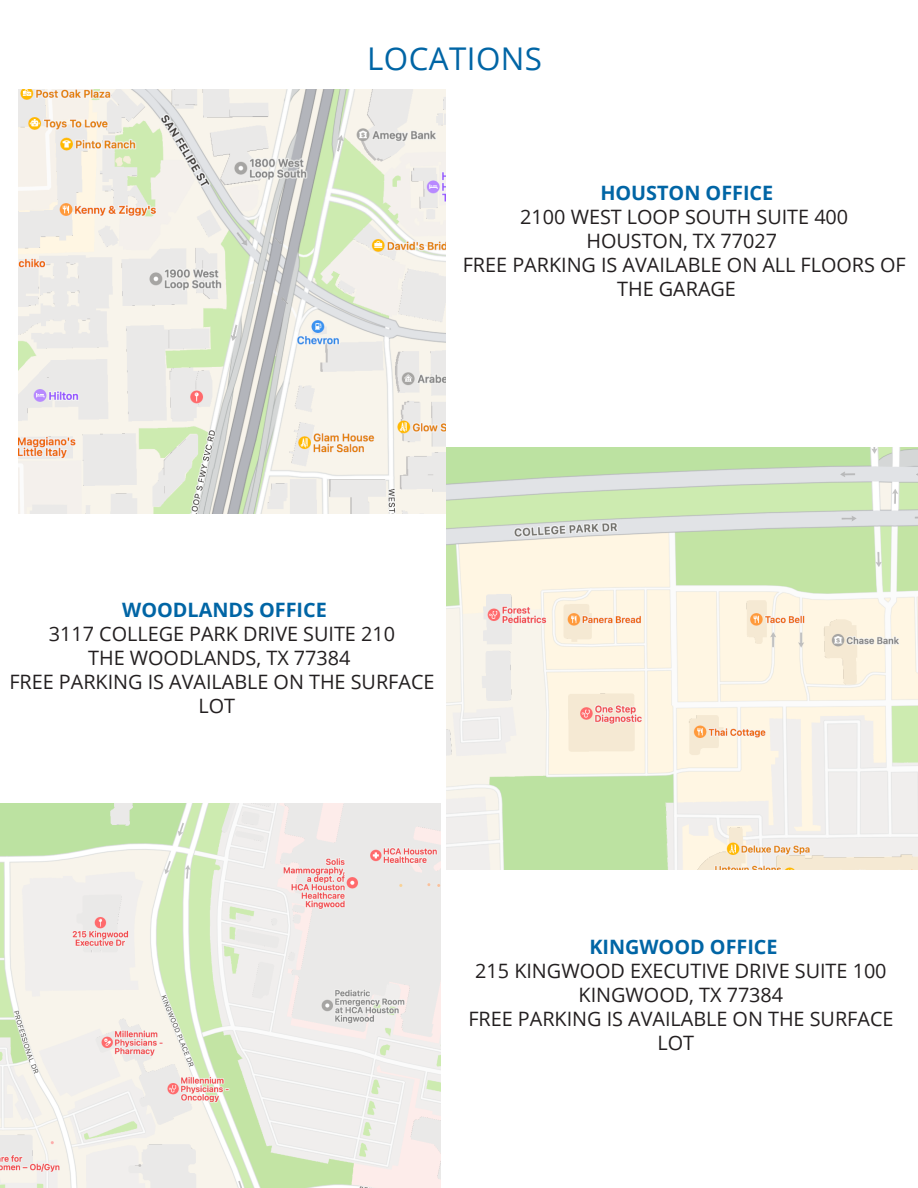
<style>
.page{position:relative;width:918px;height:1188px;background:#fff}
.page>*{position:absolute;margin:0;border:0;box-sizing:border-box;transform-origin:0 0}
.t1{font:31.35px "Open Sans";letter-spacing:.015em;color:#0065a5}
.t2{font:19.8px/24.2px "Open Sans";color:#231f20;text-align:center}
.t3{font:700 19.8px "Open Sans";color:#0065a5}
</style>
<div class="page">
<img style="left:18px;top:89px;width:428px;height:424px">
<img style="left:446px;top:448px;width:472px;height:421px">
<img style="left:0;top:803px;width:441px;height:385px">
<h1 class="t1" style="left:367px;top:36px;width:176px">LOCATIONS</h1>
<p class="t3" style="left:600px;top:178px;width:174px">HOUSTON OFFICE</p>
<p class="t2" style="left:520px;top:204px;width:329px">2100 WEST LOOP SOUTH SUITE 400</p>
<p class="t2" style="left:586px;top:228px;width:192px">HOUSTON, TX 77027</p>
<p class="t2" style="left:463px;top:252px;width:445px">FREE PARKING IS AVAILABLE ON ALL FLOORS OF</p>
<p class="t2" style="left:617px;top:276px;width:120px">THE GARAGE</p>
<p class="t3" style="left:122px;top:595px;width:206px">WOODLANDS OFFICE</p>
<p class="t2" style="left:9px;top:621px;width:427px">3117 COLLEGE PARK DRIVE SUITE 210<br>THE WOODLANDS, TX 77384<br>FREE PARKING IS AVAILABLE ON THE SURFACE<br>LOT</p>
<p class="t3" style="left:589px;top:933px;width:190px">KINGWOOD OFFICE</p>
<p class="t2" style="left:468px;top:958px;width:427px">215 KINGWOOD EXECUTIVE DRIVE SUITE 100<br>KINGWOOD, TX 77384<br>FREE PARKING IS AVAILABLE ON THE SURFACE<br>LOT</p>
</div>
